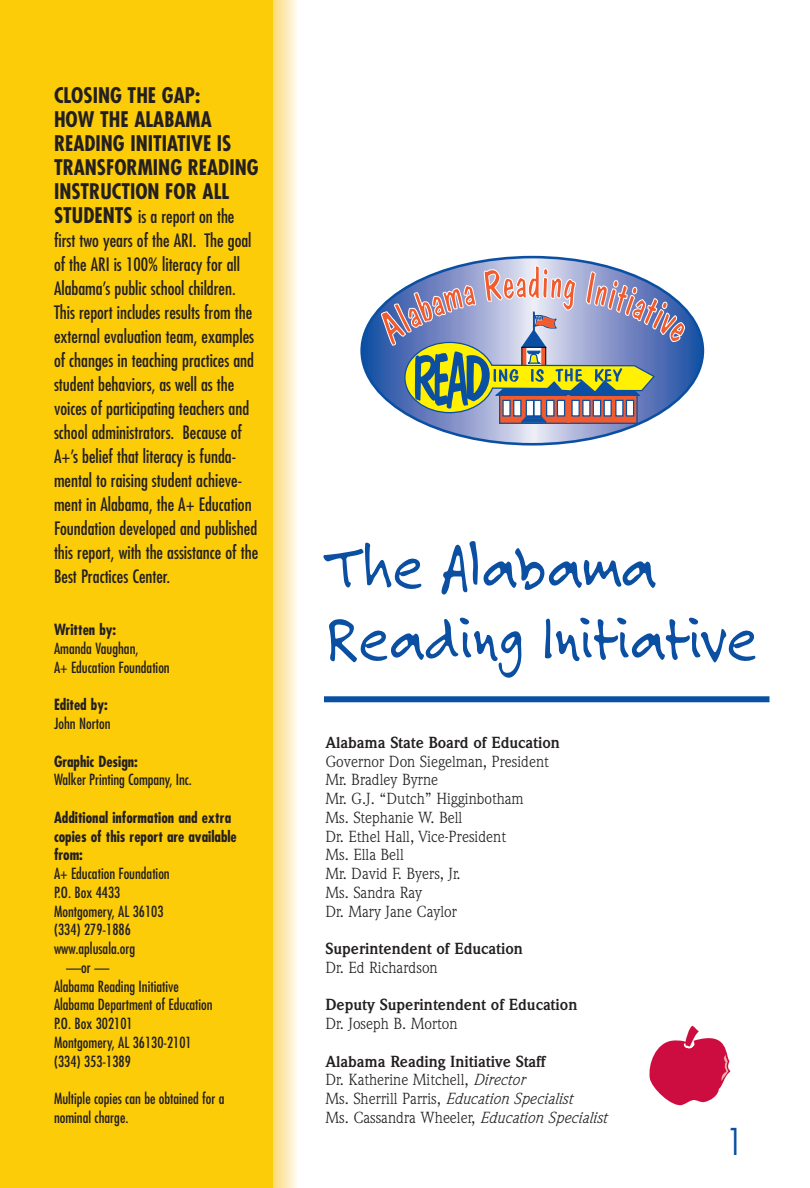
<style>
.page{position:relative;width:810px;height:1188px;background:#fff}
.page>*{position:absolute;margin:0;border:0;box-sizing:border-box;transform-origin:0 0}
.t1{font:69px/72px "Felt Tip Roman";color:#0a4fa2;scale:.85 1}
.t2{font:300 condensed 36px "Futura";color:#0a4fa2}
.t3{font:700 condensed 21px/24px "Futura";color:#231f20}
.t4{font:condensed 18px/24px "Futura";color:#231f20}
.t5{font:15.75px/18.8px "Weidemann";color:#231f20}
.t6{font:700 15.75px "Weidemann";color:#231f20}
.t7{font:condensed 15px/18.8px "Futura";color:#231f20}
.t8{font:700 condensed 15px/18.8px "Futura";color:#231f20}
.s1{font-weight:700;font-size:21px}
.s2{font-weight:700}
.s3{font-style:italic}
</style>
<div class="page">
<hr style="left:273px;top:0;width:1px;height:1188px;background:#fdd348">
<hr style="left:274px;top:0;width:1px;height:1188px;background:#fdd551">
<hr style="left:275px;top:0;width:1px;height:1188px;background:#fdd65c">
<hr style="left:276px;top:0;width:1px;height:1188px;background:#fdd763">
<hr style="left:277px;top:0;width:1px;height:1188px;background:#fdd96c">
<hr style="left:278px;top:0;width:1px;height:1188px;background:#fdda73">
<hr style="left:279px;top:0;width:1px;height:1188px;background:#fddc7b">
<hr style="left:280px;top:0;width:1px;height:1188px;background:#fddd81">
<hr style="left:281px;top:0;width:1px;height:1188px;background:#fddf88">
<hr style="left:282px;top:0;width:1px;height:1188px;background:#fde28f">
<hr style="left:283px;top:0;width:1px;height:1188px;background:#fde396">
<hr style="left:284px;top:0;width:1px;height:1188px;background:#fde59d">
<hr style="left:285px;top:0;width:1px;height:1188px;background:#fde6a3">
<hr style="left:286px;top:0;width:1px;height:1188px;background:#fde8aa">
<hr style="left:287px;top:0;width:1px;height:1188px;background:#feebb1">
<hr style="left:288px;top:0;width:1px;height:1188px;background:#ffedb9">
<hr style="left:289px;top:0;width:1px;height:1188px;background:#feefc0">
<hr style="left:290px;top:0;width:1px;height:1188px;background:#fef0c7">
<hr style="left:291px;top:0;width:1px;height:1188px;background:#fef3ce">
<hr style="left:292px;top:0;width:1px;height:1188px;background:#fef4d4">
<hr style="left:293px;top:0;width:1px;height:1188px;background:#fef6dc">
<hr style="left:294px;top:0;width:1px;height:1188px;background:#fef8e3">
<hr style="left:295px;top:0;width:1px;height:1188px;background:#fefaeb">
<hr style="left:296px;top:0;width:1px;height:1188px;background:#fefcf4">
<hr style="left:297px;top:0;width:1px;height:1188px;background:#fefcf5">
<div style="left:324px;top:696px;width:446px;height:6px;background:#0a4fa2"></div>
<div style="left:0;top:0;width:273px;height:1188px;background:#fccc09"></div>
<img style="left:362px;top:305px;width:341px;height:137px">
<div style="left:499px;top:395px;width:69px;height:29px;background:#f15b2e;border:1px solid #0a4fa2"></div>
<div style="left:521px;top:421px;width:25px;height:2px;background:#fff;border:1px solid #0a4fa2"></div>
<div style="left:523px;top:419px;width:22px;height:3px;background:#fff;border:1px solid #0a4fa2"></div>
<div style="left:524px;top:417px;width:19px;height:3px;background:#fff;border:1px solid #0a4fa2"></div>
<div style="left:568px;top:395px;width:70px;height:29px;background:#f15b2e;border:1px solid #0a4fa2"></div>
<hr style="left:567px;top:395px;width:2px;height:28px;background:#f15b2e">
<svg style="left:381px;top:255px;width:304px;height:163px;background:#a0a3aa"></svg>
<svg style="left:649px;top:1026px;width:82px;height:80px"></svg>
<p class="t3" style="left:54px;top:83px;width:206px">CLOSING THE GAP:<br>HOW THE ALABAMA<br>READING INITIATIVE IS<br>TRANSFORMING READING<br>INSTRUCTION FOR ALL</p>
<p class="t4" style="left:54px;top:204px;width:206px"><span class="s1">STUDENTS</span> is a report on the first two years of the ARI. The goal of the ARI is 100% literacy for all Alabama’s public school children.<br>This report includes results from the external evaluation team, examples of changes in teaching practices and student behaviors, as well as the voices of participating teachers and school administrators. Because of A+’s belief that literacy is funda&shy;mental to raising student achieve&shy;ment in Alabama, the A+ Education Foundation developed and published this report, with the assistance of the Best Practices Center.</p>
<p class="t8" style="left:54px;top:620px;width:64px">Written by:</p>
<p class="t7" style="left:54px;top:639px;width:117px">Amanda Vaughan,<br>A+ Education Foundation</p>
<p class="t8" style="left:54px;top:695px;width:55px">Edited by:</p>
<p class="t7" style="left:54px;top:714px;width:58px">John Norton</p>
<p class="t8" style="left:54px;top:751px;width:85px">Graphic Design:</p>
<p class="t7" style="left:54px;top:770px;width:140px">Walker Printing Company, Inc.</p>
<p class="t8" style="left:54px;top:808px;width:184px">Additional information and extra copies of this report are available from:</p>
<p class="t7" style="left:54px;top:864px;width:117px">A+ Education Foundation</p>
<p class="t7" style="left:54px;top:883px;width:68px">P.O. Box 4433</p>
<p class="t7" style="left:54px;top:902px;width:111px">Montgomery, AL 36103</p>
<p class="t7" style="left:54px;top:920px;width:78px">(334) 279-1886</p>
<p class="t7" style="left:54px;top:939px;width:83px">www.aplusala.org</p>
<p class="t7" style="left:66px;top:958px;width:45px">—or —</p>
<p class="t7" style="left:54px;top:977px;width:126px">Alabama Reading Initiative</p>
<p class="t7" style="left:54px;top:995px;width:160px">Alabama Department of Education</p>
<p class="t7" style="left:54px;top:1014px;width:80px">P.O. Box 302101</p>
<p class="t7" style="left:54px;top:1033px;width:139px">Montgomery, AL 36130-2101</p>
<p class="t7" style="left:54px;top:1052px;width:78px">(334) 353-1389</p>
<p class="t7" style="left:54px;top:1089px;width:172px">Multiple copies can be obtained for a nominal charge.</p>
<h1 class="t1" style="left:326px;top:529px;width:509px">The Alabama<br>Reading Initiative</h1>
<p class="t6" style="left:326px;top:733px;width:236px">Alabama State Board of Education</p>
<p class="t5" style="left:326px;top:752px;width:225px">Governor Don Siegelman, President<br>Mr. Bradley Byrne<br>Mr. G.J. “Dutch” Higginbotham<br>Ms. Stephanie W. Bell<br>Dr. Ethel Hall, Vice-President<br>Ms. Ella Bell<br>Mr. David F. Byers, Jr.<br>Ms. Sandra Ray<br>Dr. Mary Jane Caylor</p>
<p class="t6" style="left:326px;top:939px;width:199px">Superintendent of Education</p>
<p class="t5" style="left:326px;top:958px;width:114px">Dr. Ed Richardson</p>
<p class="t6" style="left:326px;top:996px;width:253px">Deputy Superintendent of Education</p>
<p class="t5" style="left:326px;top:1014px;width:134px">Dr. Joseph B. Morton</p>
<p class="t5" style="left:326px;top:1052px;width:283px"><span class="s2">Alabama Reading Initiative Staff<br></span>Dr. Katherine Mitchell, <span class="s3">Director<br></span>Ms. Sherrill Parris, <span class="s3">Education Specialist<br></span>Ms. Cassandra Wheeler, <span class="s3">Education Specialist</span></p>
<h2 class="t2" style="left:728px;top:1119px;width:16px">1</h2>
</div>
